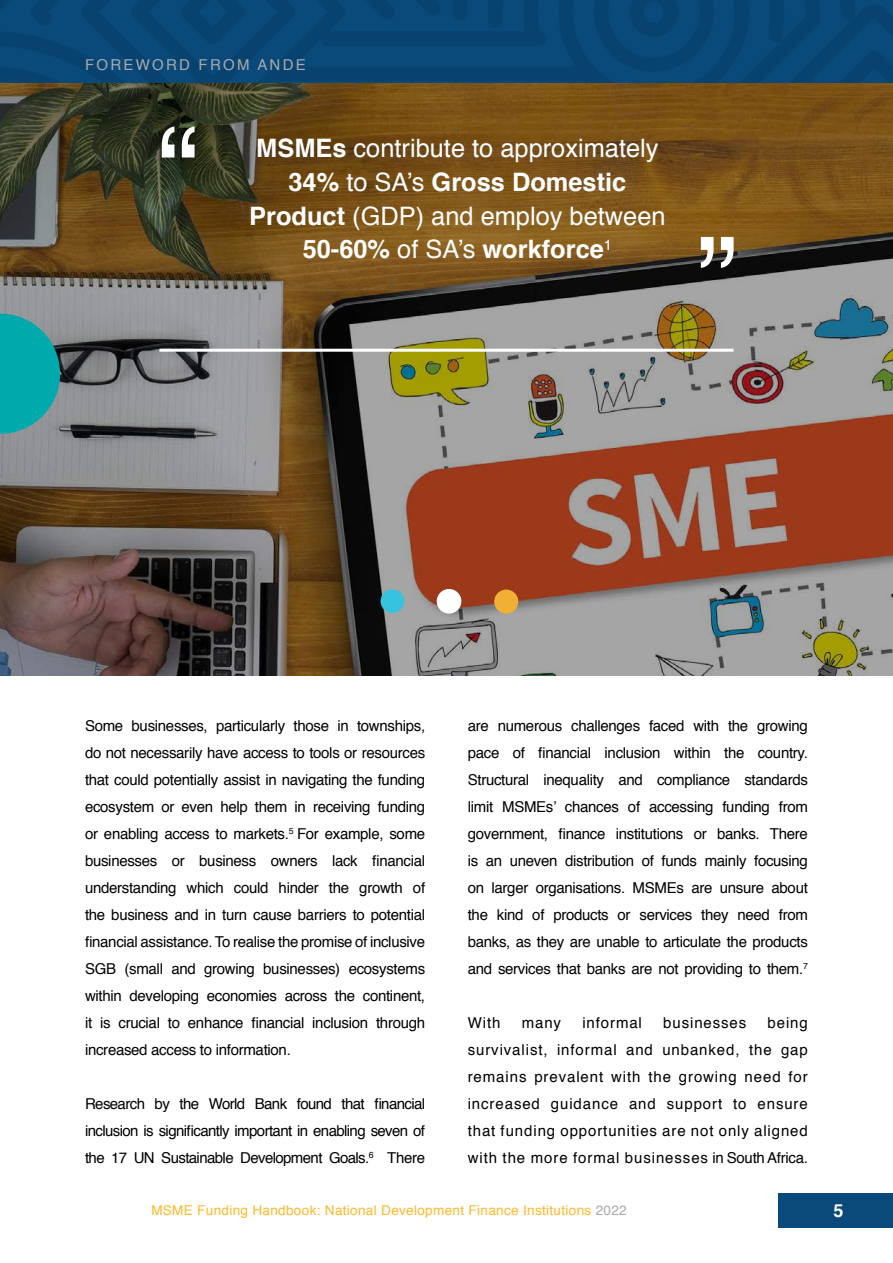
<style>
.page{position:relative;width:893px;height:1263px;background:#fff}
.page>*{position:absolute;margin:0;border:0;box-sizing:border-box;transform-origin:0 0}
.t1{font:121.95px "Helvetica";color:#fff}
.t2{font:25.35px/33.9px "Helvetica";color:#fff;text-align:center}
.t3{font:700 18px "Helvetica";color:#fff}
.t4{font:15px/27px "Helvetica";letter-spacing:-.02em;color:#000;text-align:justify}
.t5{font:15px "Helvetica";letter-spacing:.06em;color:#000}
.t6{font:15px "Helvetica";letter-spacing:.15em;color:#a7a9ac}
.t7{font:13.5px "Helvetica";letter-spacing:.025em;color:#fdb92a}
.s1{font-weight:700}
.s2{color:#a7a9ac}
</style>
<div class="page">
<div style="left:778px;top:1193px;width:115px;height:34px;background:#094a7b"></div>
<img style="left:0;top:83px;width:893px;height:592px">
<svg style="left:0;top:0;width:893px;height:83px;background:#084676"></svg>
<div style="left:381px;top:589px;width:23px;height:24px;background:#35c3de;border-radius:50%"></div>
<div style="left:494px;top:589px;width:24px;height:25px;background:#f1b034;border-radius:50%"></div>
<div style="left:437px;top:589px;width:24px;height:25px;background:#fff;border-radius:50%"></div>
<hr style="left:159px;top:349px;width:574px;height:3px;background:#fff">
<svg style="left:0;top:314px;width:60px;height:120px;background:#1da4a6"></svg>
<p class="t6" style="left:85px;top:53px;width:222px">FOREWORD FROM ANDE</p>
<h1 class="t1" style="left:157px;top:78px;width:42px">“</h1>
<h2 class="t2" style="left:249px;top:132px;width:418px"><span class="s1">MSMEs</span> contribute to approximately<br><span class="s1">34%</span> to SA’s <span class="s1">Gross Domestic<br>Product</span> (GDP) and employ between<br><span class="s1">50-60%</span> of SA’s <span class="s1">workforce</span><sup>1</sup></h2>
<h1 class="t1" style="left:738px;top:316px;width:42px;rotate:-180deg">“</h1>
<p class="t4" style="left:85px;top:713px;width:342px">Some businesses, particularly those in townships, do not necessarily have access to tools or resources that could potentially assist in navigating the funding ecosystem or even help them in receiving funding or enabling access to markets.<sup>5</sup> For example, some businesses or business owners lack financial understanding which could hinder the growth of the business and in turn cause barriers to potential financial assistance. To realise the promise of inclusive SGB (small and growing businesses) ecosystems within developing economies across the continent, it is crucial to enhance financial inclusion through increased access to information.</p>
<p class="t4" style="left:85px;top:1091px;width:342px">Research by the World Bank found that financial inclusion is significantly important in enabling seven of the 17 UN Sustainable Development Goals.<sup>6</sup> There</p>
<p class="t4" style="left:468px;top:713px;width:342px">are numerous challenges faced with the growing pace of financial inclusion within the country.<br>Structural inequality and compliance standards limit MSMEs’ chances of accessing funding from government, finance institutions or banks. There is an uneven distribution of funds mainly focusing on larger organisations. MSMEs are unsure about the kind of products or services they need from banks, as they are unable to articulate the products and services that banks are not providing to them.<sup>7</sup></p>
<p class="t4" style="left:468px;top:1010px;width:34px">With</p>
<p class="t4" style="left:522px;top:1010px;width:41px">many</p>
<p class="t5" style="left:582px;top:1011px;width:61px">informal</p>
<p class="t5" style="left:663px;top:1011px;width:85px">businesses</p>
<p class="t4" style="left:468px;top:1010px;width:342px;text-indent:300px">being survivalist, informal and unbanked, the gap remains prevalent with the growing need for increased guidance and support to ensure that funding opportunities are not only aligned with the more formal businesses in South Africa.</p>
<p class="t7" style="left:151px;top:1200px;width:477px">MSME Funding Handbook: National Development Finance Institutions <span class="s2">2022</span></p>
<p class="t3" style="left:833px;top:1196px;width:12px">5</p>
</div>
